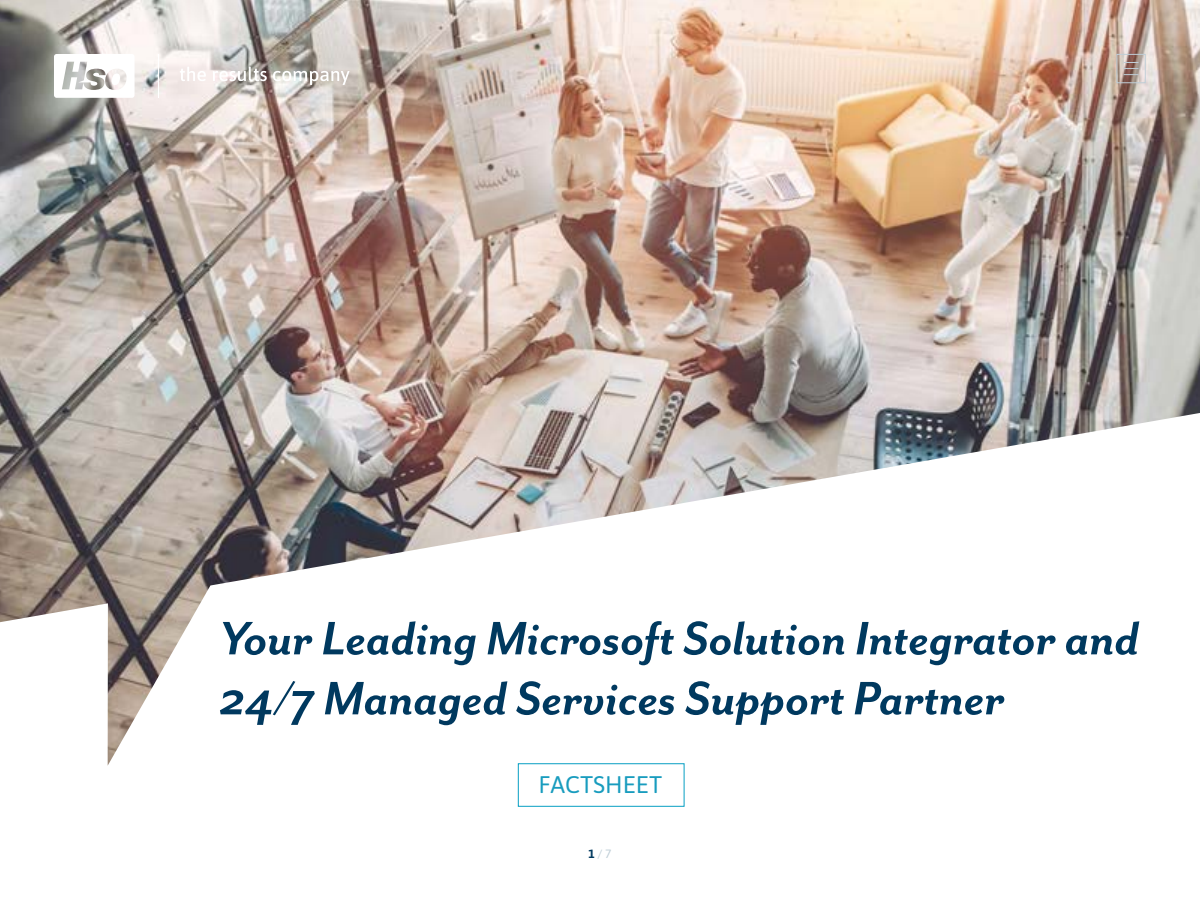
<style>
.page{position:relative;width:1200px;height:900px;background:#fff}
.page>*{position:absolute;margin:0;border:0;box-sizing:border-box;transform-origin:0 0}
.t1{font:italic 700 54px/60px "Mr Eaves San OT";color:#00395f}
.t2{font:24px "Asap";color:#189cbe}
.t3{font:12px "Asap";color:#bfced7}
.s1{font-weight:700;color:#00395f}
</style>
<div class="page">
<img style="left:0;top:0;width:1200px;height:766px">
<svg style="left:180px;top:67px;width:26px;height:14px"></svg>
<svg style="left:213px;top:67px;width:54px;height:14px"></svg>
<svg style="left:273px;top:71px;width:77px;height:14px"></svg>
<svg style="left:54px;top:54px;width:81px;height:44px"></svg>
<hr style="left:158px;top:54px;width:1px;height:44px;background:#fff">
<div style="left:518px;top:763px;width:167px;height:44px;border:1px solid #079fc3"></div>
<div style="left:1117px;top:54px;width:29px;height:29px;border:1px solid #bfced7"></div>
<svg style="left:1124px;top:62px;width:14px;height:13px"></svg>
<p class="t1" style="left:219px;top:609px;width:922px">Your Leading Microsoft Solution Integrator and<br>24/7 Managed Services Support Partner</p>
<p class="t2" style="left:538px;top:768px;width:125px">FACTSHEET</p>
<p class="t3" style="left:588px;top:846px;width:25px"><span class="s1">1</span> / 7</p>
</div>
